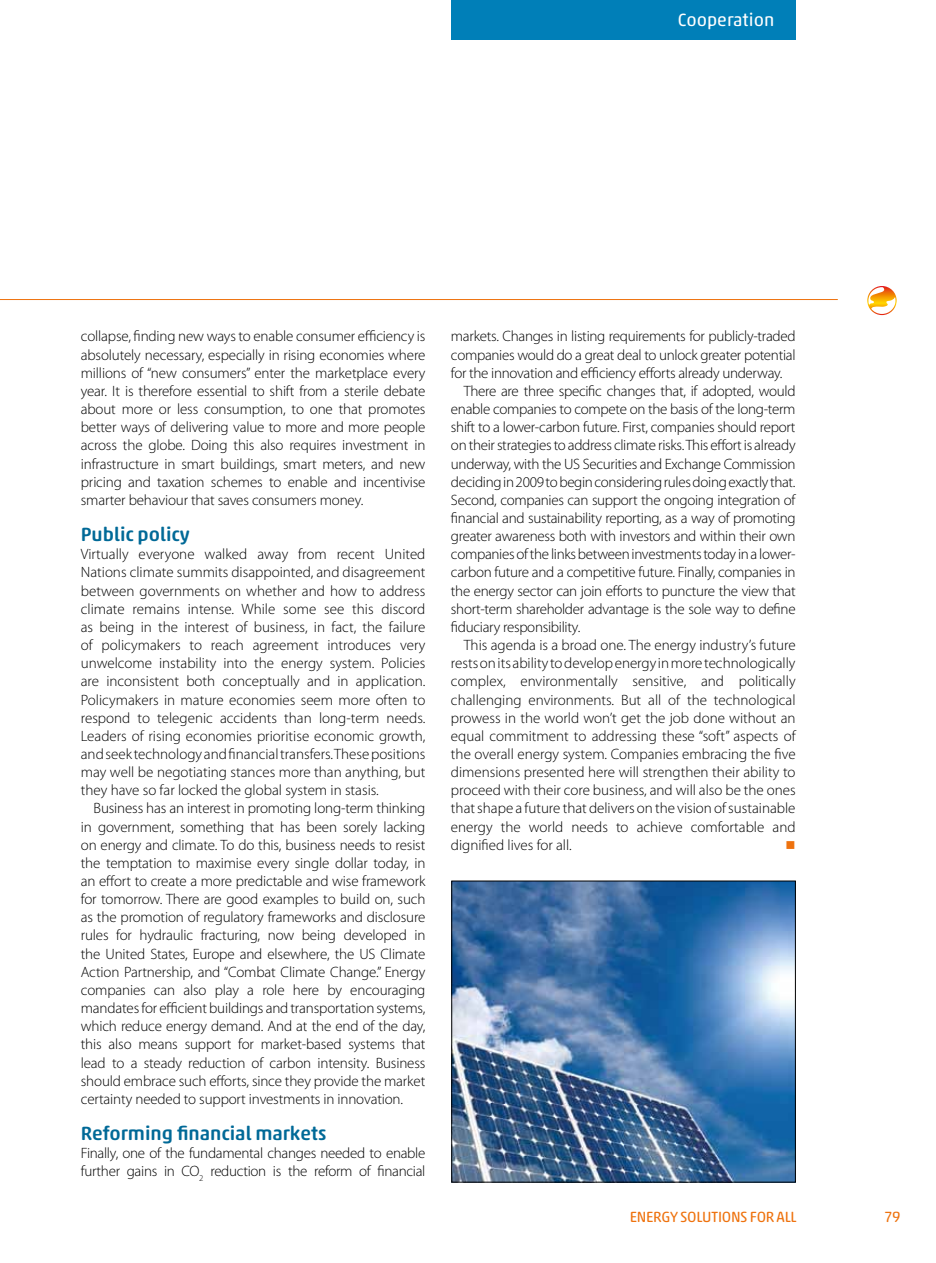
<style>
.page{position:relative;width:936px;height:1263px;background:#fff}
.page>*{position:absolute;margin:0;border:0;box-sizing:border-box;transform-origin:0 0}
.t1{font:500 19.5px "Akko Rounded Pro";color:#006997}
.t2{font:18px "Akko Rounded Pro";color:#fff}
.t3{font:300 15px/18.1px "Myriad Pro";letter-spacing:-.02em;color:#000;text-align:justify}
.t4{font:300 15px "Myriad Pro";color:#000}
.t5{font:15px "Akko Rounded Pro";letter-spacing:-.02em;color:#ee720e}
.t6{font:13.5px "Wingdings";color:#ee720e}
</style>
<div class="page">
<hr style="left:0;top:299px;width:837px;height:1px;background:#ee720e">
<svg style="left:867px;top:286px;width:29px;height:29px"></svg>
<div style="left:451px;top:0;width:344px;height:39px;background:#007fb8"></div>
<img style="left:453px;top:883px;width:340px;height:297px">
<p class="t2" style="left:677px;top:9px;width:98px">COOPERATION</p>
<p class="t3" style="left:81px;top:327px;width:346px">collapse, finding new ways to enable consumer efficiency is absolutely necessary, especially in rising economies where millions of “new consumers” enter the marketplace every year. It is therefore essential to shift from a sterile debate about more or less consumption, to one that promotes better ways of delivering value to more and more people across the globe. Doing this also requires investment in infrastructure in smart buildings, smart meters, and new pricing and taxation schemes to enable and incentivise smarter behaviour that saves consumers money.</p>
<h1 class="t1" style="left:81px;top:522px;width:110px">Public policy</h1>
<p class="t3" style="left:81px;top:545px;width:346px">Virtually everyone walked away from recent United Nations climate summits disappointed, and disagreement between governments on whether and how to address climate remains intense. While some see this discord as being in the interest of business, in fact, the failure of policymakers to reach agreement introduces very unwelcome instability into the energy system. Policies are inconsistent both conceptually and in application.<br>Policymakers in mature economies seem more often to respond to telegenic accidents than long-term needs.<br>Leaders of rising economies prioritise economic growth, and seek technology and financial transfers. These positions may well be negotiating stances more than anything, but they have so far locked the global system in stasis.</p>
<p class="t3" style="left:81px;top:799px;width:346px;text-indent:13px">Business has an interest in promoting long-term thinking in government, something that has been sorely lacking on energy and climate. To do this, business needs to resist the temptation to maximise every single dollar today, in an effort to create a more predictable and wise framework for tomorrow. There are good examples to build on, such as the promotion of regulatory frameworks and disclosure rules for hydraulic fracturing, now being developed in the United States, Europe and elsewhere, the US Climate Action Partnership, and “Combat Climate Change.” Energy companies can also play a role here by encouraging mandates for efficient buildings and transportation systems, which reduce energy demand. And at the end of the day, this also means support for market-based systems that lead to a steady reduction of carbon intensity. Business should embrace such efforts, since they provide the market certainty needed to support investments in innovation.</p>
<h1 class="t1" style="left:81px;top:1121px;width:247px">Reforming financial markets</h1>
<p class="t3" style="left:81px;top:1144px;width:346px">Finally, one of the fundamental changes needed to enable further gains in CO<sub>2</sub> reduction is the reform of financial</p>
<p class="t3" style="left:451px;top:327px;width:346px">markets. Changes in listing requirements for publicly-traded</p>
<p class="t3" style="left:451px;top:345px;width:346px">companies would do a great deal to unlock greater potential</p>
<p class="t3" style="left:451px;top:364px;width:333px">for the innovation and efficiency efforts already underway.</p>
<p class="t3" style="left:463px;top:382px;width:333px">There are three specific changes that, if adopted, would</p>
<p class="t3" style="left:451px;top:400px;width:346px">enable companies to compete on the basis of the long-term</p>
<p class="t3" style="left:451px;top:418px;width:346px">shift to a lower-carbon future. First, companies should report</p>
<p class="t3" style="left:451px;top:436px;width:346px">on their strategies to address climate risks. This effort is already</p>
<p class="t3" style="left:451px;top:454px;width:346px">underway, with the US Securities and Exchange Commission</p>
<p class="t3" style="left:451px;top:472px;width:346px">deciding in 2009 to begin considering rules doing exactly that.</p>
<p class="t3" style="left:451px;top:491px;width:346px">Second, companies can support the ongoing integration of</p>
<p class="t3" style="left:451px;top:509px;width:346px">financial and sustainability reporting, as a way of promoting</p>
<p class="t3" style="left:451px;top:527px;width:346px">greater awareness both with investors and within their own</p>
<p class="t3" style="left:451px;top:545px;width:346px">companies of the links between investments today in a lower-</p>
<p class="t3" style="left:451px;top:563px;width:346px">carbon future and a competitive future. Finally, companies in</p>
<p class="t3" style="left:451px;top:581px;width:346px">the energy sector can join efforts to puncture the view that</p>
<p class="t3" style="left:451px;top:599px;width:346px">short-term shareholder advantage is the sole way to define</p>
<p class="t3" style="left:451px;top:618px;width:131px">fiduciary responsibility.</p>
<p class="t4" style="left:463px;top:636px;width:333px">This agenda is a broad one. The energy industry’s future</p>
<p class="t4" style="left:451px;top:654px;width:346px">rests on its ability to develop energy in more technologically</p>
<p class="t4" style="left:451px;top:672px;width:346px">complex, environmentally sensitive, and politically</p>
<p class="t4" style="left:451px;top:690px;width:346px">challenging environments. But all of the technological</p>
<p class="t4" style="left:451px;top:709px;width:346px">prowess in the world won’t get the job done without an</p>
<p class="t4" style="left:451px;top:727px;width:346px">equal commitment to addressing these “soft” aspects of</p>
<p class="t4" style="left:451px;top:745px;width:346px">the overall energy system. Companies embracing the five</p>
<p class="t4" style="left:451px;top:763px;width:346px">dimensions presented here will strengthen their ability to</p>
<p class="t4" style="left:451px;top:781px;width:346px">proceed with their core business, and will also be the ones</p>
<p class="t4" style="left:451px;top:799px;width:346px">that shape a future that delivers on the vision of sustainable</p>
<p class="t4" style="left:451px;top:817px;width:346px">energy the world needs to achieve comfortable and</p>
<p class="t4" style="left:451px;top:836px;width:122px">dignified lives for all.</p>
<p class="t6" style="left:785px;top:837px;width:12px">■</p>
<p class="t5" style="left:629px;top:1207px;width:168px">ENERGY SOLUTIONS FOR ALL</p>
<p class="t5" style="left:884px;top:1207px;width:18px">79</p>
</div>
